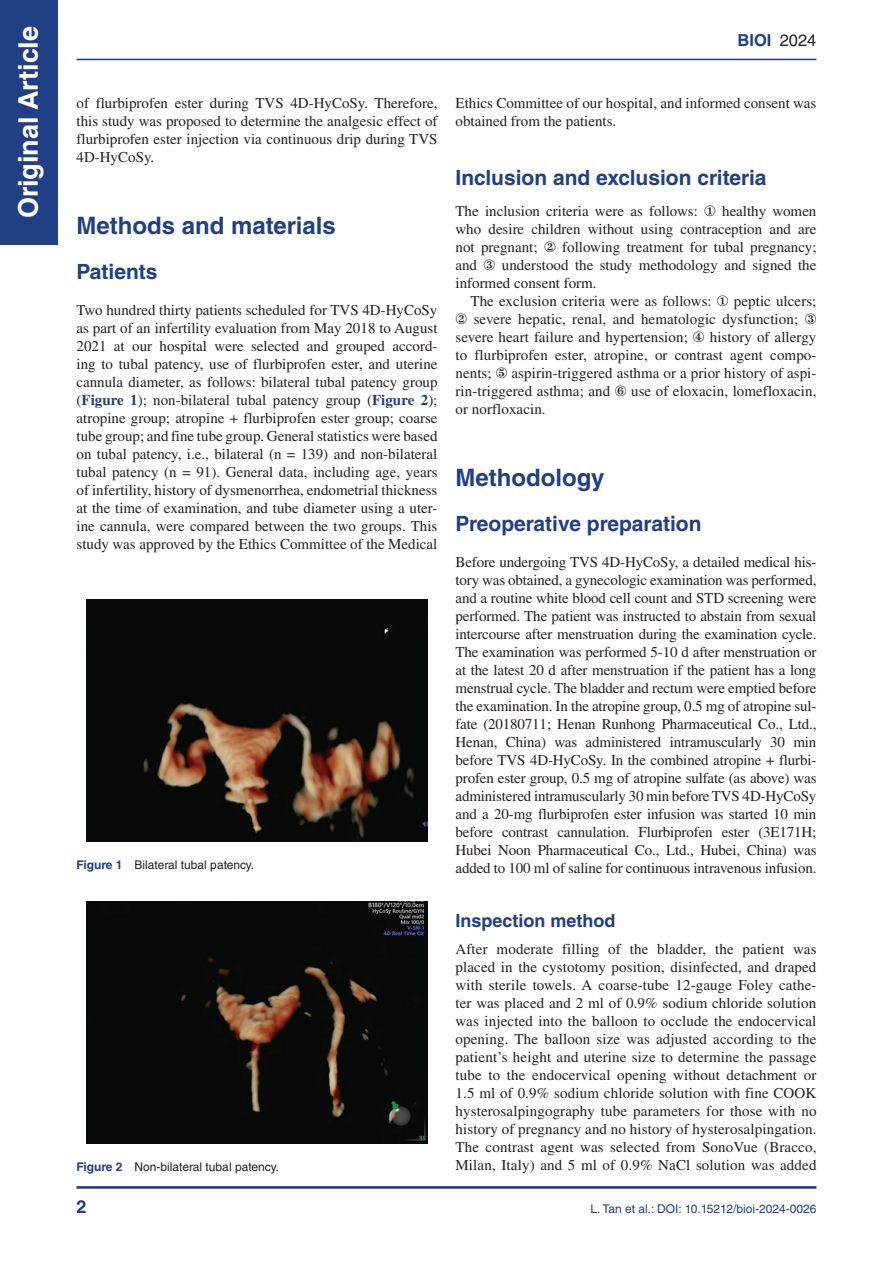
<style>
.page{position:relative;width:893px;height:1263px;background:#fff}
.page>*{position:absolute;margin:0;border:0;box-sizing:border-box;transform-origin:0 0}
.t1{font:700 27px "Helvetica LT Std";color:#fff}
.heading1{font:700 24px "Helvetica LT Std";color:#213f84}
.heading2afterheading1{font:700 21px "Helvetica LT Std";color:#213f84}
.heading2{font:700 21px "Helvetica LT Std";color:#213f84}
.heading2-2{font:700 18px "Helvetica LT Std";color:#213f84}
.t2{font:700 16.5px "Helvetica LT Std";color:#213f84}
.Body{font:15px/18px "Times LT Std";color:#231f20;text-align:justify}
.BodyInd{font:15px/18px "Times LT Std";letter-spacing:.005em;color:#231f20;text-align:justify}
.Figure_Caption{font:12px "Helvetica LT Std";color:#231f20}
.t3{font:12px "Helvetica LT Std";color:#213f84}
.s1{font-weight:400;color:#231f20}
.s2{font-weight:700;color:#213f84}
</style>
<div class="page">
<hr style="left:76px;top:1186px;width:740px;height:3px;background:#213f84">
<img style="left:87px;top:599px;width:340px;height:243px">
<img style="left:87px;top:901px;width:340px;height:243px">
<hr style="left:76px;top:59px;width:740px;height:1px;background:#213f84">
<div style="left:0;top:0;width:58px;height:245px;background:#213f84"></div>
<h1 class="t1" style="left:12px;top:218px;width:193px;rotate:-90deg">Original Article</h1>
<p class="t2" style="left:738px;top:30px;width:80px">BIOI <span class="s1">2024</span></p>
<p class="Body" style="left:76px;top:94px;width:362px">of flurbiprofen ester during TVS 4D-HyCoSy. Therefore, this study was proposed to determine the analgesic effect of flurbiprofen ester injection via continuous drip during TVS 4D-HyCoSy.</p>
<h1 class="heading1" style="left:76px;top:211px;width:261px">Methods and materials</h1>
<h1 class="heading2afterheading1" style="left:76px;top:259px;width:83px">Patients</h1>
<p class="Body" style="left:76px;top:301px;width:363px">Two hundred thirty patients scheduled for TVS 4D-HyCoSy as part of an infertility evaluation from May 2018 to August 2021 at our hospital were selected and grouped accord&shy;ing to tubal patency, use of flurbiprofen ester, and uterine cannula diameter, as follows: bilateral tubal patency group (<span class="s2">Figure 1</span>); non-bilateral tubal patency group (<span class="s2">Figure 2</span>); atropine group; atropine + flurbiprofen ester group; coarse tube group; and fine tube group. General statistics were based on tubal patency, i.e., bilateral (n = 139) and non-bilateral tubal patency (n = 91). General data, including age, years of infertility, history of dysmenorrhea, endometrial thickness at the time of examination, and tube diameter using a uter&shy;ine cannula, were compared between the two groups. This study was approved by the Ethics Committee of the Medical</p>
<p class="Figure_Caption" style="left:76px;top:857px;width:179px"><span class="s2">Figure 1</span> Bilateral tubal patency.</p>
<p class="Figure_Caption" style="left:76px;top:1159px;width:204px"><span class="s2">Figure 2</span> Non-bilateral tubal patency.</p>
<p class="Body" style="left:455px;top:94px;width:362px">Ethics Committee of our hospital, and informed consent was obtained from the patients.</p>
<h1 class="heading2" style="left:455px;top:164px;width:313px">Inclusion and exclusion criteria</h1>
<p class="Body" style="left:455px;top:202px;width:362px">The inclusion criteria were as follows: ① healthy women who desire children without using contraception and are not pregnant; ② following treatment for tubal pregnancy; and ③ understood the study methodology and signed the informed consent form.</p>
<p class="BodyInd" style="left:455px;top:292px;width:362px;text-indent:15px">The exclusion criteria were as follows: ① peptic ulcers; ② severe hepatic, renal, and hematologic dysfunction; ③ severe heart failure and hypertension; ④ history of allergy to flurbiprofen ester, atropine, or contrast agent compo&shy;nents; ⑤ aspirin-triggered asthma or a prior history of aspi&shy;rin-triggered asthma; and ⑥ use of eloxacin, lomefloxacin, or norfloxacin.</p>
<h1 class="heading1" style="left:455px;top:463px;width:150px">Methodology</h1>
<h1 class="heading2afterheading1" style="left:455px;top:511px;width:248px">Preoperative preparation</h1>
<p class="Body" style="left:455px;top:553px;width:363px">Before undergoing TVS 4D-HyCoSy, a detailed medical his&shy;tory was obtained, a gynecologic examination was performed, and a routine white blood cell count and STD screening were performed. The patient was instructed to abstain from sexual intercourse after menstruation during the examination cycle.<br>The examination was performed 5-10 d after menstruation or at the latest 20 d after menstruation if the patient has a long menstrual cycle. The bladder and rectum were emptied before the examination. In the atropine group, 0.5 mg of atropine sul&shy;fate (20180711; Henan Runhong Pharmaceutical Co., Ltd., Henan, China) was administered intramuscularly 30 min before TVS 4D-HyCoSy. In the combined atropine + flurbi&shy;profen ester group, 0.5 mg of atropine sulfate (as above) was administered intramuscularly 30 min before TVS 4D-HyCoSy and a 20-mg flurbiprofen ester infusion was started 10 min before contrast cannulation. Flurbiprofen ester (3E171H; Hubei Noon Pharmaceutical Co., Ltd., Hubei, China) was added to 100 ml of saline for continuous intravenous infusion.</p>
<h1 class="heading2-2" style="left:455px;top:910px;width:162px">Inspection method</h1>
<p class="Body" style="left:455px;top:940px;width:363px">After moderate filling of the bladder, the patient was placed in the cystotomy position, disinfected, and draped with sterile towels. A coarse-tube 12-gauge Foley cathe&shy;ter was placed and 2 ml of 0.9% sodium chloride solution was injected into the balloon to occlude the endocervical opening. The balloon size was adjusted according to the patient’s height and uterine size to determine the passage tube to the endocervical opening without detachment or 1.5 ml of 0.9% sodium chloride solution with fine COOK hysterosalpingography tube parameters for those with no history of pregnancy and no history of hysterosalpingation.<br>The contrast agent was selected from SonoVue (Bracco, Milan, Italy) and 5 ml of 0.9% NaCl solution was added</p>
<p class="heading2-2" style="left:76px;top:1195px;width:12px">2</p>
<p class="t3" style="left:591px;top:1201px;width:227px">L. Tan et al.: DOI: 10.15212/bioi-2024-0026</p>
</div>
